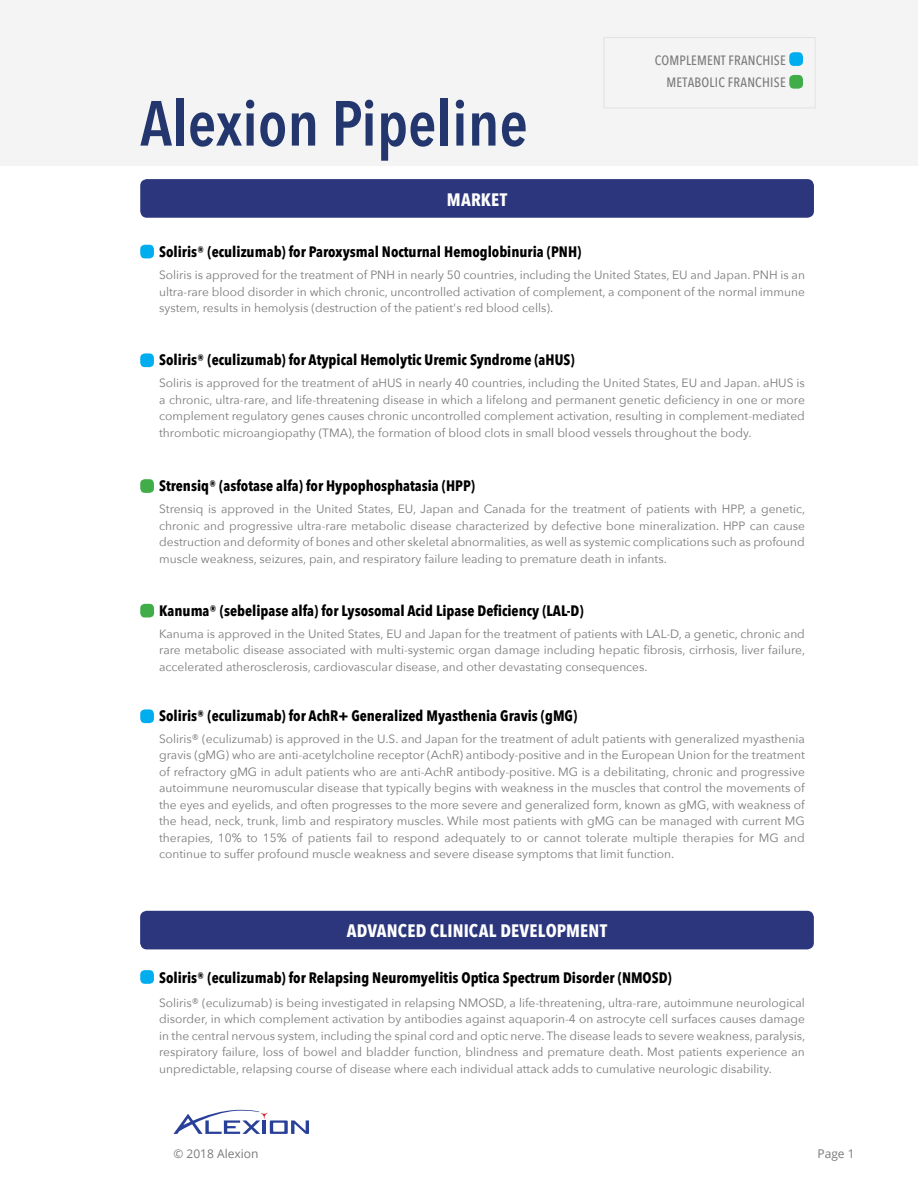
<style>
.page{position:relative;width:918px;height:1188px;background:#fff}
.page>*{position:absolute;margin:0;border:0;box-sizing:border-box;transform-origin:0 0}
.t1{font:600 63px "Avenir Next Condensed";color:#23376e}
.t2{font:700 18px "Avenir Next Condensed";letter-spacing:.01em;color:#fff}
.t3{font:700 condensed 15px "Avenir Next LT Pro";color:#000}
.t4{font:500 13.5px/22.5px "Avenir Next Condensed";letter-spacing:.01em;color:#7a7a7c;text-align:right}
.t5{font:12px/16.5px "Avenir Next";color:#7a7a7c;text-align:justify}
.t6{font:12px "Open Sans";color:#7a7a7c}
</style>
<div class="page">
<svg style="left:173px;top:1110px;width:136px;height:24px"></svg>
<div style="left:140px;top:179px;width:674px;height:39px;background:#2c367d;border-radius:7px"></div>
<div style="left:140px;top:245px;width:14px;height:13px;background:#00aeef;border-radius:4px"></div>
<div style="left:140px;top:353px;width:14px;height:14px;background:#00aeef;border-radius:4px"></div>
<div style="left:140px;top:709px;width:14px;height:14px;background:#00aeef;border-radius:4px"></div>
<div style="left:140px;top:479px;width:14px;height:14px;background:#41ad49;border-radius:4px"></div>
<div style="left:140px;top:604px;width:14px;height:14px;background:#41ad49;border-radius:5px"></div>
<div style="left:140px;top:911px;width:674px;height:38px;background:#2c367d;border-radius:7px"></div>
<div style="left:140px;top:970px;width:14px;height:14px;background:#00aeef;border-radius:4px"></div>
<div style="left:0;top:0;width:918px;height:165px;background:#f4f4f4"></div>
<div style="left:789px;top:52px;width:14px;height:14px;background:#00aeef;border-radius:4px"></div>
<div style="left:789px;top:75px;width:14px;height:14px;background:#41ad49;border-radius:4px"></div>
<h1 class="t1" style="left:140px;top:69px;width:389px">Alexion Pipeline</h1>
<h2 class="t2" style="left:447px;top:189px;width:62px">MARKET</h2>
<p class="t3" style="left:159px;top:243px;width:424px">Soliris® (eculizumab) for Paroxysmal Nocturnal Hemoglobinuria (PNH)</p>
<p class="t4" style="left:655px;top:49px;width:133px">COMPLEMENT FRANCHISE<br>METABOLIC FRANCHISE</p>
<p class="t5" style="left:159px;top:266px;width:647px">Soliris is approved for the treatment of PNH in nearly 50 countries, including the United States, EU and Japan. PNH is an ultra-rare blood disorder in which chronic, uncontrolled activation of complement, a component of the normal immune system, results in hemolysis (destruction of the patient's red blood cells).</p>
<p class="t3" style="left:159px;top:351px;width:417px">Soliris® (eculizumab) for Atypical Hemolytic Uremic Syndrome (aHUS)</p>
<p class="t5" style="left:159px;top:374px;width:647px">Soliris is approved for the treatment of aHUS in nearly 40 countries, including the United States, EU and Japan. aHUS is a chronic, ultra-rare, and life-threatening disease in which a lifelong and permanent genetic deficiency in one or more complement regulatory genes causes chronic uncontrolled complement activation, resulting in complement-mediated thrombotic microangiopathy (TMA), the formation of blood clots in small blood vessels throughout the body.</p>
<p class="t3" style="left:159px;top:477px;width:317px">Strensiq® (asfotase alfa) for Hypophosphatasia (HPP)</p>
<p class="t5" style="left:159px;top:500px;width:648px">Strensiq is approved in the United States, EU, Japan and Canada for the treatment of patients with HPP, a genetic, chronic and progressive ultra-rare metabolic disease characterized by defective bone mineralization. HPP can cause destruction and deformity of bones and other skeletal abnormalities, as well as systemic complications such as profound muscle weakness, seizures, pain, and respiratory failure leading to premature death in infants.</p>
<p class="t3" style="left:159px;top:601px;width:426px">Kanuma® (sebelipase alfa) for Lysosomal Acid Lipase Deficiency (LAL-D)</p>
<p class="t5" style="left:159px;top:625px;width:648px">Kanuma is approved in the United States, EU and Japan for the treatment of patients with LAL-D, a genetic, chronic and rare metabolic disease associated with multi-systemic organ damage including hepatic fibrosis, cirrhosis, liver failure, accelerated atherosclerosis, cardiovascular disease, and other devastating consequences.</p>
<p class="t3" style="left:159px;top:706px;width:420px">Soliris® (eculizumab) for AchR+ Generalized Myasthenia Gravis (gMG)</p>
<p class="t5" style="left:159px;top:730px;width:647px">Soliris® (eculizumab) is approved in the U.S. and Japan for the treatment of adult patients with generalized myasthenia gravis (gMG) who are anti-acetylcholine receptor (AchR) antibody-positive and in the European Union for the treatment of refractory gMG in adult patients who are anti-AchR antibody-positive. MG is a debilitating, chronic and progressive autoimmune neuromuscular disease that typically begins with weakness in the muscles that control the movements of the eyes and eyelids, and often progresses to the more severe and generalized form, known as gMG, with weakness of the head, neck, trunk, limb and respiratory muscles. While most patients with gMG can be managed with current MG therapies, 10% to 15% of patients fail to respond adequately to or cannot tolerate multiple therapies for MG and continue to suffer profound muscle weakness and severe disease symptoms that limit function.</p>
<h2 class="t2" style="left:347px;top:920px;width:262px">ADVANCED CLINICAL DEVELOPMENT</h2>
<p class="t3" style="left:159px;top:969px;width:514px">Soliris® (eculizumab) for Relapsing Neuromyelitis Optica Spectrum Disorder (NMOSD)</p>
<p class="t5" style="left:159px;top:994px;width:648px">Soliris® (eculizumab) is being investigated in relapsing NMOSD, a life-threatening, ultra-rare, autoimmune neurological disorder, in which complement activation by antibodies against aquaporin-4 on astrocyte cell surfaces causes damage in the central nervous system, including the spinal cord and optic nerve. The disease leads to severe weakness, paralysis, respiratory failure, loss of bowel and bladder function, blindness and premature death. Most patients experience an unpredictable, relapsing course of disease where each individual attack adds to cumulative neurologic disability.</p>
<p class="t6" style="left:173px;top:1146px;width:86px">© 2018 Alexion</p>
<p class="t6" style="left:817px;top:1145px;width:39px">Page 1</p>
</div>
